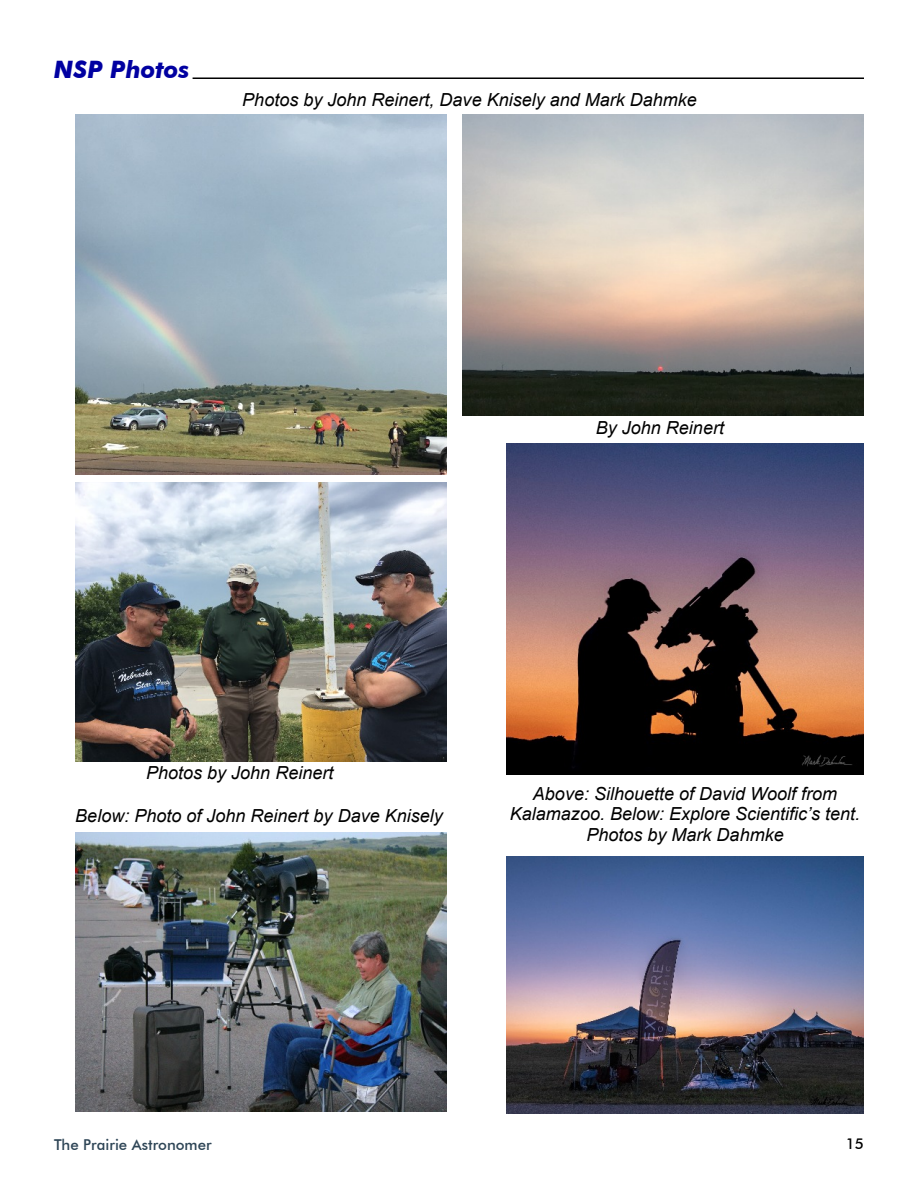
<style>
.page{position:relative;width:918px;height:1188px;background:#fff}
.page>*{position:absolute;margin:0;border:0;box-sizing:border-box;transform-origin:0 0}
.t1{font:italic 700 24px "Futura BT";color:#0100a1}
.t2{font:italic 18px/20.7px "Arial";color:#000;text-align:center}
.t3{font:500 15px "Futura BT";color:#2e4556}
.t4{font:500 15px "Futura BT";color:#000}
</style>
<div class="page">
<img style="left:75px;top:482px;width:372px;height:279px">
<img style="left:462px;top:114px;width:402px;height:302px">
<img style="left:75px;top:115px;width:372px;height:360px">
<hr style="left:193px;top:77px;width:671px;height:2px;background:#000">
<img style="left:506px;top:444px;width:358px;height:330px">
<img style="left:75px;top:832px;width:372px;height:279px">
<img style="left:506px;top:856px;width:358px;height:258px">
<h1 class="t1" style="left:54px;top:60px;width:137px">NSP Photos</h1>
<p class="t2" style="left:242px;top:91px;width:456px">Photos by John Reinert, Dave Knisely and Mark Dahmke</p>
<p class="t2" style="left:596px;top:419px;width:130px">By John Reinert</p>
<p class="t2" style="left:146px;top:764px;width:189px">Photos by John Reinert</p>
<p class="t2" style="left:75px;top:807px;width:369px">Below: Photo of John Reinert by Dave Knisely</p>
<p class="t2" style="left:510px;top:785px;width:352px">Above: Silhouette of David Woolf from<br>Kalamazoo. Below: Explore Scientific’s tent.<br>Photos by Mark Dahmke</p>
<p class="t3" style="left:54px;top:1138px;width:159px">The Prairie Astronomer</p>
<p class="t4" style="left:846px;top:1138px;width:20px">15</p>
</div>
